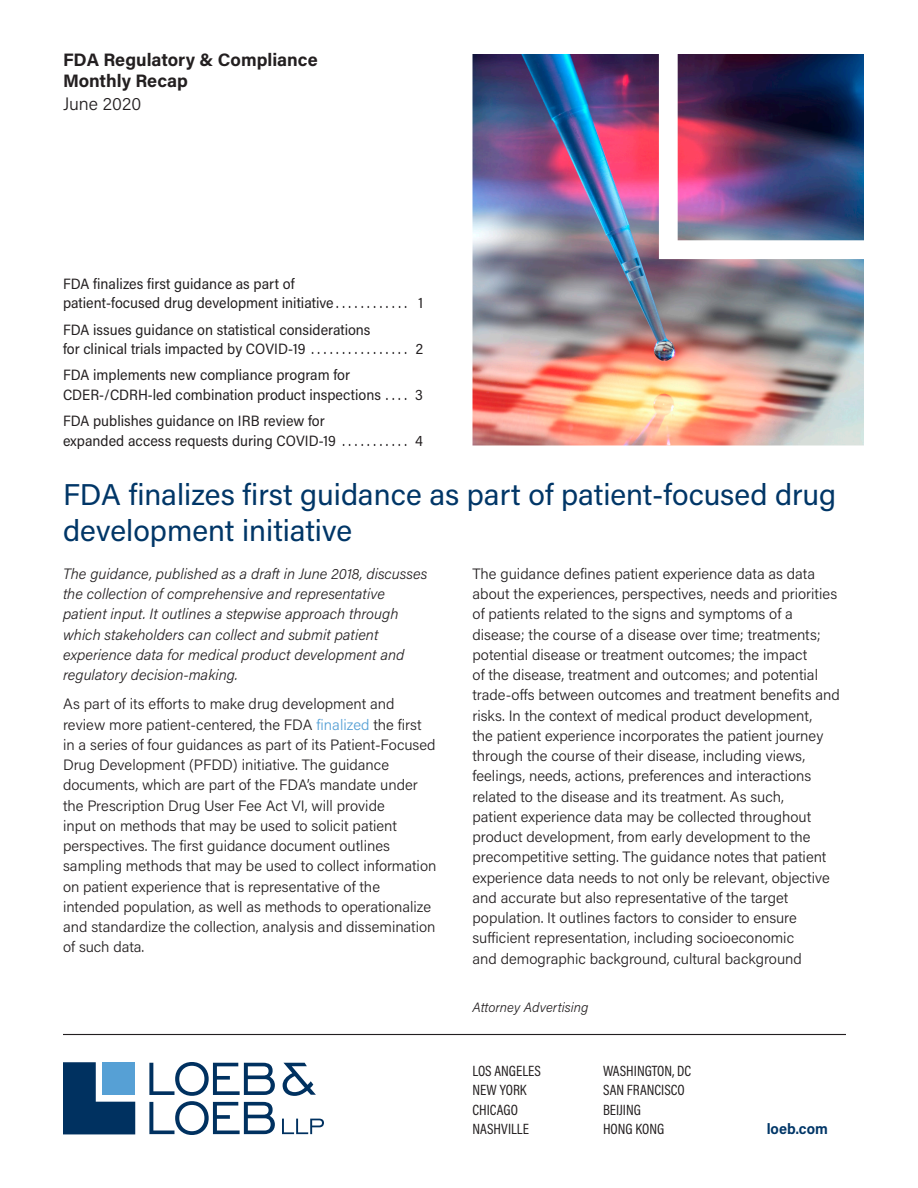
<style>
.page{position:relative;width:918px;height:1188px;background:#fff}
.page>*{position:absolute;margin:0;border:0;box-sizing:border-box;transform-origin:0 0}
._01_Title{font:30px/36px "Acumin Pro";color:#003667}
.t1{font:700 18px/21px "Acumin Pro";color:#231f20}
.t2{font:300 18px "Acumin Pro";color:#231f20}
._03a_Body{font:300 15px/20.2px "Acumin Pro";color:#231f20}
._00d_Table_of_Conten{font:15px/19.5px "Acumin Pro Semi Cond";color:#231f20}
._03a_Body-2{font:italic 300 15px/20.2px "Acumin Pro";color:#231f20}
.t3{font:15px/19.5px "Acumin Pro Cond";color:#231f20}
.t4{font:700 15px "Acumin Pro Semi Cond";color:#003667}
.t5{font:italic 300 13.5px "Acumin Pro";color:#231f20}
.s1{color:#56a0d5}
</style>
<div class="page">
<img style="left:472px;top:54px;width:392px;height:392px">
<svg style="left:63px;top:1062px;width:72px;height:72px;background:#1d4872"></svg>
<div style="left:102px;top:1062px;width:33px;height:33px;background:#56a0d5"></div>
<svg style="left:283px;top:1063px;width:33px;height:33px"></svg>
<svg style="left:149px;top:1062px;width:126px;height:73px"></svg>
<svg style="left:282px;top:1119px;width:42px;height:15px"></svg>
<hr style="left:63px;top:1034px;width:783px;height:1px;background:#231f20">
<img style="left:659px;top:54px;width:205px;height:205px">
<p class="t1" style="left:63px;top:48px;width:256px">FDA Regulatory &amp; Compliance<br>Monthly Recap</p>
<p class="t2" style="left:63px;top:92px;width:80px">June 2020</p>
<p class="_00d_Table_of_Conten" style="left:63px;top:273px;width:361px">FDA finalizes first guidance as part of<br>patient-focused drug development initiative . . . . . . . . . . . 1</p>
<p class="_00d_Table_of_Conten" style="left:63px;top:319px;width:361px">FDA issues guidance on statistical considerations<br>for clinical trials impacted by COVID-19 . . . . . . . . . . . . . . . 2</p>
<p class="_00d_Table_of_Conten" style="left:63px;top:365px;width:361px">FDA implements new compliance program for<br>CDER-/CDRH-led combination product inspections . . . 3</p>
<p class="_00d_Table_of_Conten" style="left:63px;top:410px;width:361px">FDA publishes guidance on IRB review for<br>expanded access requests during COVID-19 . . . . . . . . . . 4</p>
<p class="_01_Title" style="left:63px;top:475px;width:775px">FDA finalizes first guidance as part of patient-focused drug development initiative</p>
<p class="_03a_Body-2" style="left:63px;top:563px;width:366px">The guidance, published as a draft in June 2018, discusses the collection of comprehensive and representative patient input. It outlines a stepwise approach through which stakeholders can collect and submit patient experience data for medical product development and regulatory decision-making.</p>
<p class="_03a_Body" style="left:63px;top:693px;width:375px">As part of its efforts to make drug development and review more patient-centered, the FDA <span class="s1">finalized</span> the first in a series of four guidances as part of its Patient-Focused Drug Development (PFDD) initiative. The guidance documents, which are part of the FDA’s mandate under the Prescription Drug User Fee Act VI, will provide<br>input on methods that may be used to solicit patient perspectives. The first guidance document outlines sampling methods that may be used to collect information on patient experience that is representative of the intended population, as well as methods to operationalize and standardize the collection, analysis and dissemination of such data.</p>
<p class="_03a_Body" style="left:472px;top:563px;width:369px">The guidance defines patient experience data as data about the experiences, perspectives, needs and priorities of patients related to the signs and symptoms of a disease; the course of a disease over time; treatments; potential disease or treatment outcomes; the impact<br>of the disease, treatment and outcomes; and potential trade-offs between outcomes and treatment benefits and risks. In the context of medical product development,<br>the patient experience incorporates the patient journey through the course of their disease, including views, feelings, needs, actions, preferences and interactions related to the disease and its treatment. As such,<br>patient experience data may be collected throughout product development, from early development to the precompetitive setting. The guidance notes that patient experience data needs to not only be relevant, objective and accurate but also representative of the target population. It outlines factors to consider to ensure sufficient representation, including socioeconomic<br>and demographic background, cultural background</p>
<p class="t5" style="left:472px;top:998px;width:117px">Attorney Advertising</p>
<p class="t3" style="left:472px;top:1060px;width:70px">LOS ANGELES<br>NEW YORK<br>CHICAGO<br>NASHVILLE</p>
<p class="t3" style="left:603px;top:1060px;width:90px">WASHINGTON, DC<br>SAN FRANCISCO<br>BEIJING<br>HONG KONG</p>
<p class="t4" style="left:767px;top:1118px;width:63px">loeb.com</p>
</div>
